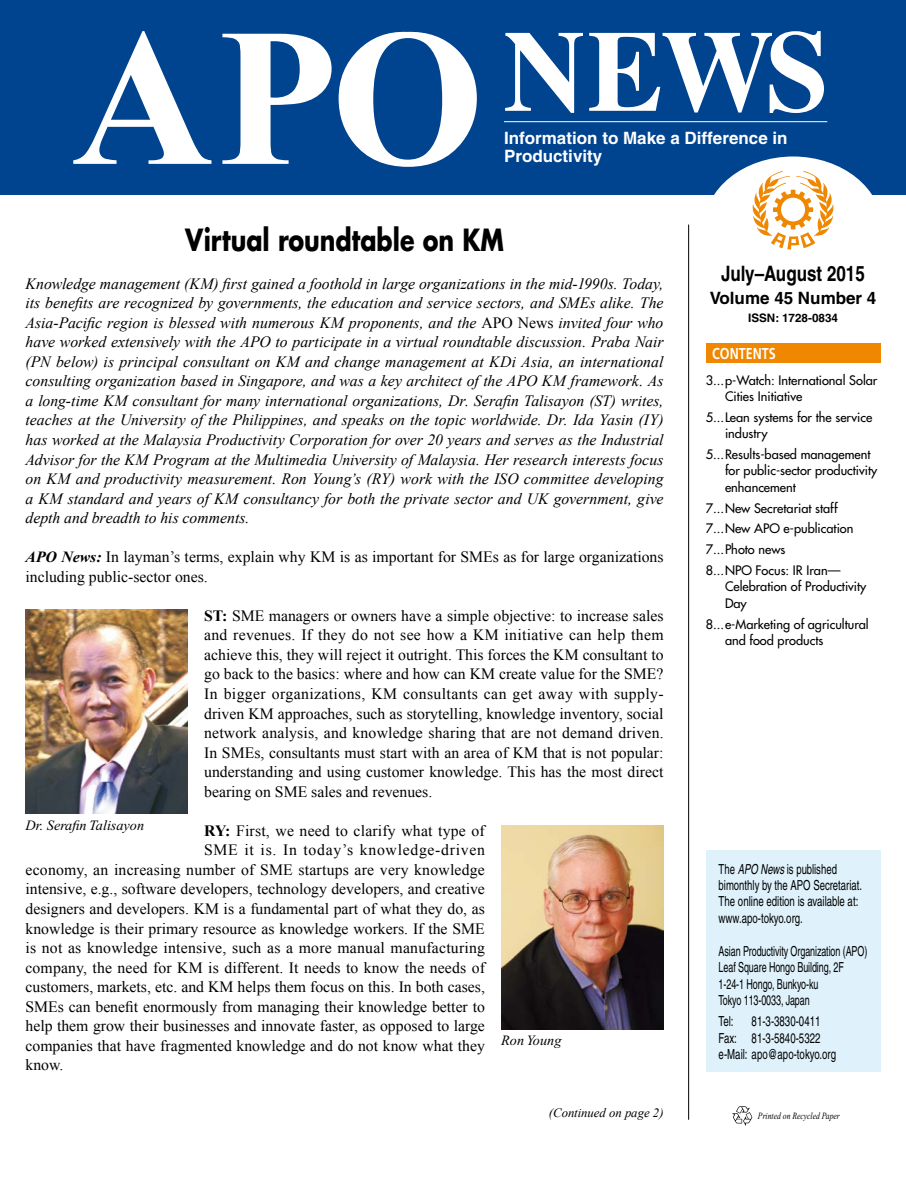
<style>
.page{position:relative;width:906px;height:1178px;background:#fff}
.page>*{position:absolute;margin:0;border:0;box-sizing:border-box;transform-origin:0 0}
.t1{font:700 115.2px "Times";color:#fff}
.t2{font:700 29.7px "Futura";color:#000;scale:.8 1}
.t3{font:700 21.3px "Helvetica";color:#000;scale:.8 1}
.t4{font:700 16.95px/18px "Helvetica";color:#fff}
.t5{font:700 16.95px "Helvetica";color:#000}
.t6{font:15.75px/19.5px "Times New Roman";color:#000}
.t7{font:italic 15.75px/19.5px "Times New Roman";color:#000;text-align:justify}
.t8{font:15.75px "Times New Roman";letter-spacing:.045em;color:#000}
.t9{font:700 15.75px "Frutiger";color:#fff;scale:.8 1}
.t10{font:italic 14.25px "Times New Roman";color:#000}
.t11{font:13.8px/16.5px "Helvetica";color:#000;scale:.65 1}
.t12{font:13.8px/16.5px "Helvetica";color:#000;scale:.69 1}
.t13{font:13.8px/16.5px "Helvetica";color:#000;scale:.7 1}
.t14{font:12.75px/16.5px "Futura";color:#000}
.t15{font:italic 12.75px "Times New Roman";letter-spacing:-.005em;color:#000}
.t16{font:700 11.7px "Helvetica";color:#000}
.t17{font:italic 9.6px "Times New Roman";color:#000;scale:.8 1}
.s1{font-style:normal}
.s2{font-weight:700;font-style:italic}
.s3{font-weight:700}
.s4{font-style:italic}
</style>
<div class="page">
<div style="left:0;top:0;width:906px;height:195px;background:#00438e"></div>
<hr style="left:504px;top:121px;width:323px;height:1px;background:#fff">
<svg style="left:73px;top:31px;width:138px;height:133px"></svg>
<svg style="left:222px;top:34px;width:109px;height:130px"></svg>
<svg style="left:339px;top:31px;width:138px;height:136px"></svg>
<div style="left:703px;top:156px;width:179px;height:144px;background:#fff;border-radius:50%"></div>
<svg style="left:752px;top:171px;width:82px;height:79px"></svg>
<hr style="left:688px;top:225px;width:1px;height:895px;background:#000">
<svg style="left:732px;top:1106px;width:20px;height:20px"></svg>
<div style="left:706px;top:344px;width:174px;height:19px;background:#f08700"></div>
<div style="left:706px;top:851px;width:174px;height:221px;background:#dff2fc"></div>
<img style="left:26px;top:610px;width:161px;height:204px">
<img style="left:502px;top:825px;width:161px;height:204px">
<h1 class="t1" style="left:503px;top:3px;width:327px">NEWS</h1>
<p class="t4" style="left:504px;top:129px;width:285px">Information to Make a Difference in<br>Productivity</p>
<h2 class="t2" style="left:185px;top:219px;width:400px">Virtual roundtable on KM</h2>
<p class="t7" style="left:26px;top:273px;width:639px">Knowledge management (KM) first gained a foothold in large organizations in the mid-1990s. Today, its benefits are recognized by governments, the education and service sectors, and SMEs alike. The Asia-Pacific region is blessed with numerous KM proponents, and the <span class="s1">APO News</span> invited four who have worked extensively with the APO to participate in a virtual roundtable discussion. Praba Nair (PN below) is principal consultant on KM and change management at KDi Asia, an international consulting organization based in Singapore, and was a key architect of the APO KM framework. As a long-time KM consultant for many international organizations, Dr. Serafin Talisayon (ST) writes, teaches at the University of the Philippines, and speaks on the topic worldwide. Dr. Ida Yasin (IY) has worked at the Malaysia Productivity Corporation for over 20 years and serves as the Industrial Advisor for the KM Program at the Multimedia University of Malaysia. Her research interests focus on KM and productivity measurement. Ron Young’s (RY) work with the ISO committee developing a KM standard and years of KM consultancy for both the private sector and UK government, give depth and breadth to his comments.</p>
<p class="t6" style="left:26px;top:547px;width:639px"><span class="s2">APO News:</span> In layman’s terms, explain why KM is as important for SMEs as for large organizations including public-sector ones.</p>
<p class="t6" style="left:204px;top:605px;width:461px;text-align:justify"><span class="s3">ST:</span> SME managers or owners have a simple objective: to increase sales and revenues. If they do not see how a KM initiative can help them achieve this, they will reject it outright. This forces the KM consultant to go back to the basics: where and how can KM create value for the SME?<br>In bigger organizations, KM consultants can get away with supply&shy;driven KM approaches, such as storytelling, knowledge inventory, social network analysis, and knowledge sharing that are not demand driven.<br>In SMEs, consultants must start with an area of KM that is not popular: understanding and using customer knowledge. This has the most direct bearing on SME sales and revenues.</p>
<p class="t6" style="left:204px;top:820px;width:282px"><span class="s3">RY:</span> First, we need to clarify what type of</p>
<p class="t8" style="left:204px;top:839px;width:282px">SME it is. In today’s knowledge-driven</p>
<p class="t6" style="left:26px;top:859px;width:461px">economy, an increasing number of SME startups are very knowledge</p>
<p class="t6" style="left:26px;top:879px;width:461px">intensive, e.g., software developers, technology developers, and creative</p>
<p class="t6" style="left:26px;top:899px;width:461px">designers and developers. KM is a fundamental part of what they do, as</p>
<p class="t6" style="left:26px;top:918px;width:461px">knowledge is their primary resource as knowledge workers. If the SME</p>
<p class="t6" style="left:26px;top:938px;width:461px">is not as knowledge intensive, such as a more manual manufacturing</p>
<p class="t6" style="left:26px;top:957px;width:461px">company, the need for KM is different. It needs to know the needs of</p>
<p class="t6" style="left:26px;top:977px;width:461px">customers, markets, etc. and KM helps them focus on this. In both cases,</p>
<p class="t6" style="left:26px;top:996px;width:461px">SMEs can benefit enormously from managing their knowledge better to</p>
<p class="t6" style="left:26px;top:1016px;width:461px">help them grow their businesses and innovate faster, as opposed to large</p>
<p class="t6" style="left:26px;top:1035px;width:461px">companies that have fragmented knowledge and do not know what they</p>
<p class="t6" style="left:26px;top:1055px;width:39px">know.</p>
<p class="t10" style="left:26px;top:817px;width:120px">Dr. Serafin Talisayon</p>
<p class="t10" style="left:501px;top:1033px;width:62px">Ron Young</p>
<p class="t15" style="left:549px;top:1103px;width:116px">(Continued on page 2)</p>
<h3 class="t3" style="left:721px;top:261px;width:181px">July–August 2015</h3>
<p class="t5" style="left:709px;top:288px;width:168px">Volume 45 Number 4</p>
<p class="t16" style="left:748px;top:310px;width:91px">ISSN: 1728-0834</p>
<p class="t9" style="left:712px;top:344px;width:81px">CONTENTS</p>
<p class="t14" style="left:725px;top:371px;width:154px;text-indent:-19px">3 p-Watch: International Solar<br>Cities Initiative</p>
<p class="t14" style="left:725px;top:409px;width:149px;text-indent:-19px">5 Lean systems for the service industry</p>
<p class="t14" style="left:725px;top:446px;width:154px;text-indent:-19px">5 Results-based management for public-sector productivity enhancement</p>
<p class="t14" style="left:706px;top:497px;width:149px;line-height:20.7px">7 New Secretariat staff<br>7 New APO e-publication<br>7 Photo news<br>8 NPO Focus: IR Iran—</p>
<p class="t14" style="left:725px;top:578px;width:143px">Celebration of Productivity<br>Day</p>
<p class="t14" style="left:725px;top:615px;width:145px;text-indent:-19px">8 e-Marketing of agricultural and food products</p>
<p class="t12" style="left:718px;top:860px;width:210px">The <span class="s4">APO News</span> is published bimonthly by the APO Secretariat.<br>The online edition is available at: www.apo-tokyo.org.</p>
<p class="t11" style="left:718px;top:943px;width:230px">Asian Productivity Organization (APO)<br>Leaf Square Hongo Building, 2F<br>1-24-1 Hongo, Bunkyo-ku<br>Tokyo 113-0033, Japan</p>
<p class="t13" style="left:718px;top:1013px;width:23px">Tel:</p>
<p class="t13" style="left:718px;top:1013px;width:169px;text-indent:33px">81-3-3830-0411<br>Fax: 81-3-5840-5322 e-Mail: apo@apo-tokyo.org</p>
<p class="t17" style="left:758px;top:1111px;width:104px">Printed on Recycled Paper</p>
</div>
